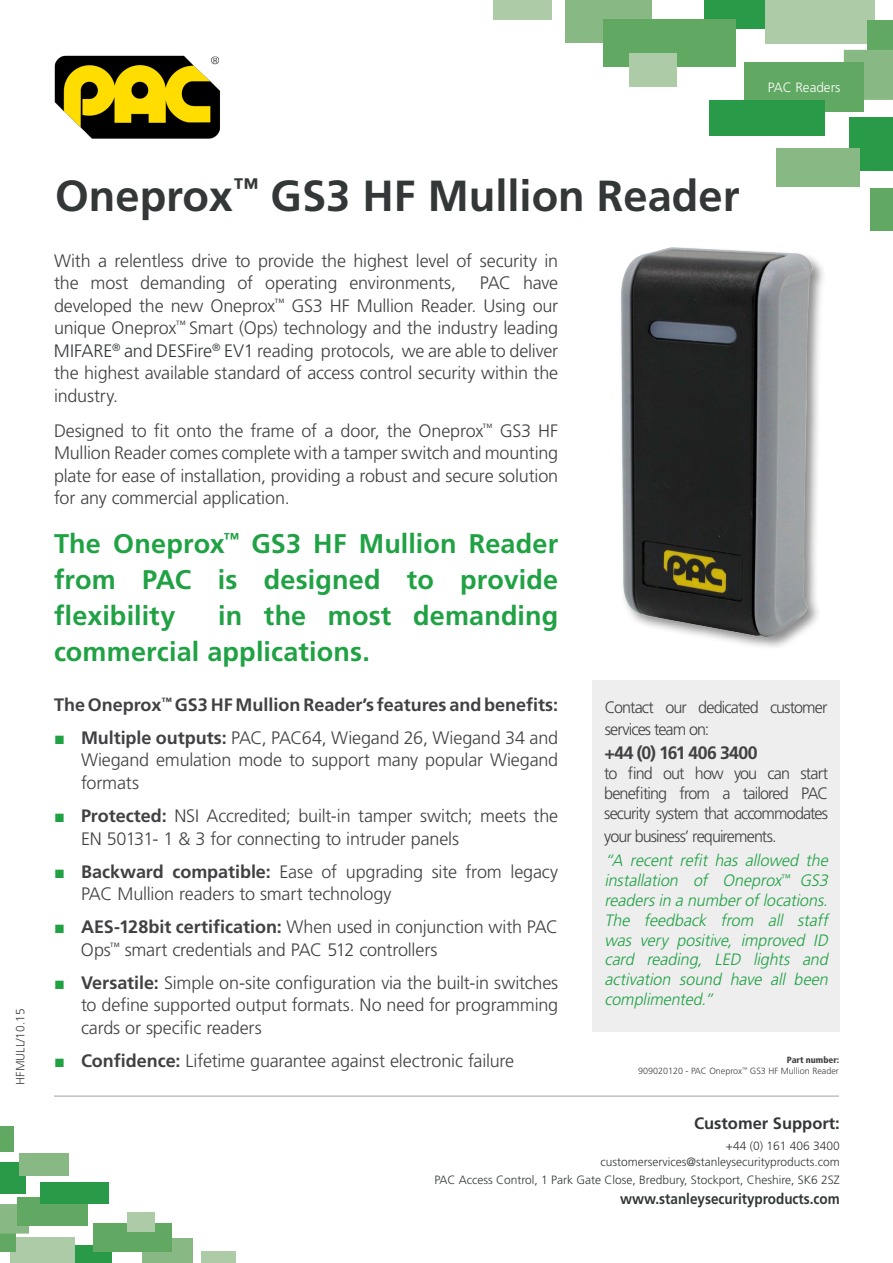
<style>
.page{position:relative;width:893px;height:1263px;background:#fff}
.page>*{position:absolute;margin:0;border:0;box-sizing:border-box;transform-origin:0 0}
.t1{font:700 43.5px "Frutiger LT Std";color:#343738}
.t2{font:700 27px/36px "Frutiger LT Std";letter-spacing:.005em;color:#20a244;text-align:justify}
.t3{font:300 18px/22.5px "Frutiger LT Std";letter-spacing:-.01em;color:#414042}
.t4{font:700 18px "Frutiger LT Std";color:#414042}
.t5{font:700 18px "Frutiger LT Std";letter-spacing:-.03em;color:#414042}
.t6{font:italic 300 16.5px/19.8px "Frutiger LT Std";color:#20a244;text-align:justify}
.t7{font:300 16.5px/19.8px "Frutiger LT Std";letter-spacing:-.055em;color:#414042}
.t8{font:700 16.5px "Frutiger LT Std";color:#343738}
.t9{font:700 15px "Frutiger LT Std";color:#343738;scale:.9 1}
.t10{font:300 13.5px "Frutiger LT Std";color:#fff}
.t11{font:300 12px/16.2px "Frutiger LT Std";color:#343738;text-align:right}
.t12{font:300 12px "Frutiger LT Std";color:#414042}
.t13{font:300 9px/10.8px "Frutiger LT Std";color:#414042;text-align:right}
.s1{color:#343738}
.s2{font-family:"Arial";font-weight:400;color:#20a244}
.s3{font-weight:700}
.s4{font-weight:900;font-stretch:condensed}
</style>
<div class="page">
<hr style="left:54px;top:1096px;width:785px;height:1px;background:#414042">
<img style="left:54px;top:55px;width:166px;height:84px">
<div style="left:592px;top:680px;width:248px;height:351px;background:#eee"></div>
<div style="left:201px;top:1252px;width:35px;height:11px;background:#adcba7"></div>
<div style="left:62px;top:1246px;width:50px;height:17px;background:#299a47"></div>
<div style="left:142px;top:1238px;width:51px;height:25px;background:#88b884"></div>
<div style="left:11px;top:1237px;width:64px;height:26px;background:#adcba7"></div>
<div style="left:0;top:1224px;width:15px;height:27px;background:#61a862"></div>
<div style="left:93px;top:1224px;width:78px;height:28px;background:#61a862"></div>
<div style="left:0;top:1162px;width:26px;height:31px;background:#299a47"></div>
<div style="left:128px;top:1212px;width:27px;height:19px;background:#adcba7"></div>
<div style="left:20px;top:1153px;width:49px;height:23px;background:#88b884"></div>
<div style="left:0;top:1204px;width:29px;height:29px;background:#88b884"></div>
<div style="left:17px;top:1197px;width:71px;height:29px;background:#61a862"></div>
<div style="left:40px;top:1182px;width:68px;height:22px;background:#299a47"></div>
<div style="left:0;top:1127px;width:13px;height:25px;background:#61a862"></div>
<div style="left:493px;top:0;width:58px;height:19px;background:#adcba7"></div>
<div style="left:704px;top:0;width:84px;height:29px;background:#299a47"></div>
<div style="left:566px;top:0;width:86px;height:42px;background:#88b884"></div>
<div style="left:765px;top:0;width:110px;height:43px;background:#adcba7"></div>
<div style="left:867px;top:20px;width:26px;height:46px;background:#61a862"></div>
<div style="left:603px;top:19px;width:133px;height:48px;background:#61a862"></div>
<div style="left:850px;top:118px;width:43px;height:53px;background:#299a47"></div>
<div style="left:629px;top:53px;width:48px;height:33px;background:#adcba7"></div>
<div style="left:776px;top:148px;width:84px;height:38px;background:#88b884"></div>
<div style="left:844px;top:50px;width:49px;height:50px;background:#88b884"></div>
<div style="left:744px;top:63px;width:120px;height:49px;background:#61a862"></div>
<div style="left:710px;top:100px;width:115px;height:36px;background:#299a47"></div>
<div style="left:871px;top:188px;width:22px;height:43px;background:#61a862"></div>
<img style="left:621px;top:247px;width:202px;height:400px">
<p class="t10" style="left:768px;top:80px;width:74px">PAC Readers</p>
<p class="t12" style="left:14px;top:1084px;width:78px;rotate:-90deg">HFMULL/10.15</p>
<h1 class="t1" style="left:55px;top:170px;width:686px">Oneprox<sup>™</sup> GS3 HF Mullion Reader</h1>
<p class="t3" style="left:54px;top:249px;width:506px">With a relentless drive to provide the highest level of security in the most demanding of operating environments,</p>
<p class="t3" style="left:54px;top:272px;width:506px;text-align:justify;text-indent:426px">PAC have developed the new Oneprox<sup>™</sup> GS3 HF Mullion Reader. Using our unique Oneprox<sup>™</sup> Smart (Ops) technology and the industry leading <span class="s1">MIFARE</span><sup>®</sup> <span class="s1">and DESFire</span><sup>®</sup> <span class="s1">EV1</span> reading protocols, we are able to deliver the highest available standard of access control security within the industry.</p>
<p class="t3" style="left:54px;top:420px;width:506px;text-align:justify">Designed to fit onto the frame of a door, the Oneprox<sup>™</sup> GS3 HF Mullion Reader comes complete with a tamper switch and mounting plate for ease of installation, providing a robust and secure solution for any commercial application.</p>
<h2 class="t2" style="left:54px;top:526px;width:506px">The Oneprox<sup>™</sup> GS3 HF Mullion Reader from PAC is designed to provide flexibility</h2>
<h2 class="t2" style="left:54px;top:598px;width:506px;text-indent:164px">in the most demanding commercial applications.</h2>
<p class="t4" style="left:54px;top:694px;width:506px">The Oneprox<sup>™</sup> GS3 HF Mullion Reader’s features and benefits:</p>
<p class="t3" style="left:81px;top:727px;width:479px;text-align:justify;text-indent:-27px"><span class="s2">■</span> <span class="s3">Multiple outputs:</span> PAC, PAC64, Wiegand 26, Wiegand 34 and Wiegand emulation mode to support many popular Wiegand formats</p>
<p class="t3" style="left:81px;top:805px;width:479px;text-indent:-27px"><span class="s2">■</span> <span class="s3">Protected:</span> NSI Accredited; built-in tamper switch; meets the<br>EN 50131- 1 &amp; 3 for connecting to intruder panels</p>
<p class="t3" style="left:81px;top:860px;width:479px;text-indent:-27px"><span class="s2">■</span> <span class="s3">Backward compatible:</span> Ease of upgrading site from legacy<br>PAC Mullion readers to smart technology</p>
<p class="t3" style="left:81px;top:916px;width:479px;text-indent:-27px"><span class="s2">■</span> <span class="s3">AES-128bit certification:</span> When used in conjunction with PAC<br>Ops<sup>™</sup> smart credentials and PAC 512 controllers</p>
<p class="t3" style="left:81px;top:972px;width:479px;text-align:justify;text-indent:-27px"><span class="s2">■</span> <span class="s3">Versatile:</span> Simple on-site configuration via the built-in switches to define supported output formats. No need for programming cards or specific readers</p>
<p class="t3" style="left:54px;top:1050px;width:462px"><span class="s2">■</span> <span class="s3">Confidence:</span> Lifetime guarantee against electronic failure</p>
<p class="t13" style="left:638px;top:1055px;width:203px"><span class="s4">Part number:<br></span>909020120 - PAC Oneprox<sup>™</sup> GS3 HF Mullion Reader</p>
<p class="t7" style="left:605px;top:696px;width:224px;line-height:22.5px">Contact our dedicated customer services team on:</p>
<p class="t5" style="left:604px;top:742px;width:155px">+44 (0) 161 406 3400</p>
<p class="t7" style="left:604px;top:764px;width:225px;text-align:justify">to find out how you can start benefiting from a tailored PAC security system that accommodates</p>
<p class="t7" style="left:604px;top:826px;width:174px">your business’ requirements.</p>
<p class="t6" style="left:604px;top:851px;width:229px">“A recent refit has allowed the installation of Oneprox<sup>™</sup> GS3 readersin a numberoflocations.<br>The feedback from all staff was very positive, improved ID card reading, LED lights and activation sound have all been complimented.”</p>
<p class="t8" style="left:694px;top:1114px;width:147px">Customer Support:</p>
<p class="t11" style="left:600px;top:1137px;width:241px">+44 (0) 161 406 3400 customerservices@stanleysecurityproducts.com</p>
<p class="t11" style="left:434px;top:1172px;width:407px">PAC Access Control, 1 Park Gate Close, Bredbury, Stockport, Cheshire, SK6 2SZ</p>
<p class="t9" style="left:620px;top:1189px;width:245px">www.stanleysecurityproducts.com</p>
</div>
